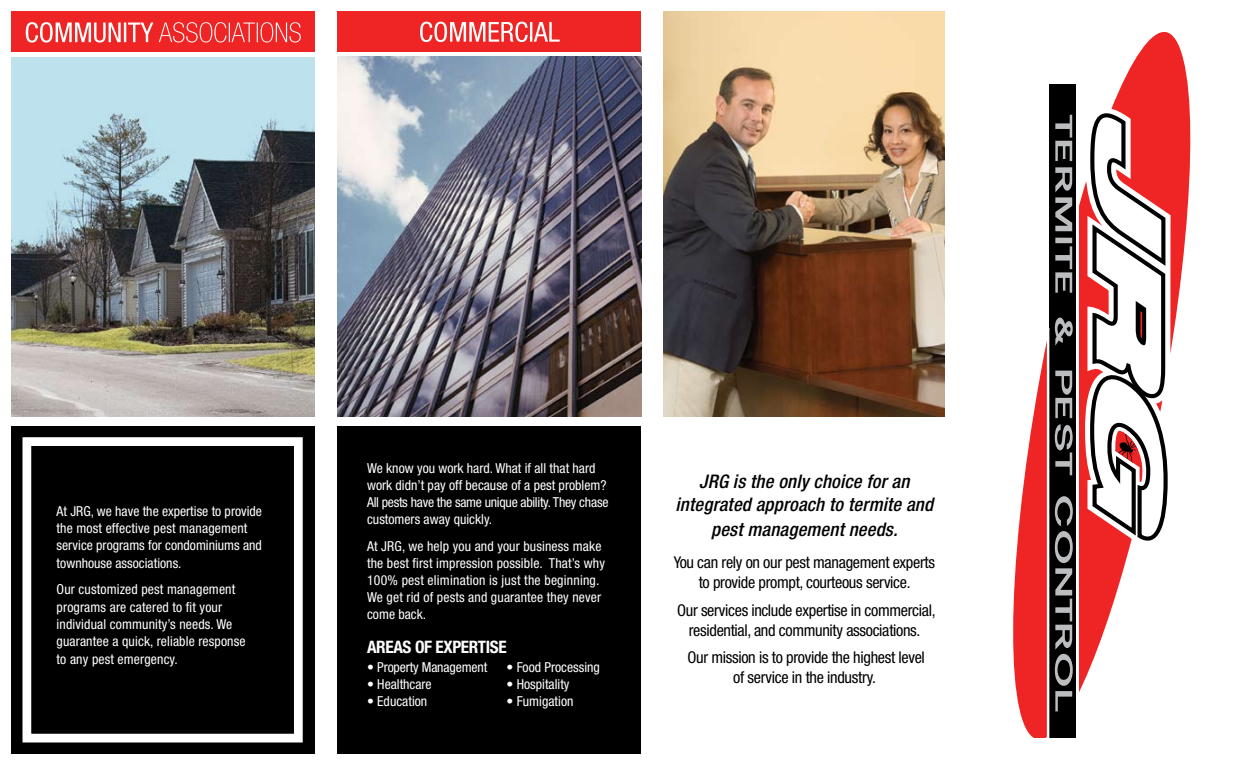
<style>
.page{position:relative;width:1260px;height:765px;background:#fff}
.page>*{position:absolute;margin:0;border:0;box-sizing:border-box;transform-origin:0 0}
.t1{font:italic 500 condensed 18.75px/22.5px "Helvetica Neue";letter-spacing:.01em;color:#000;text-align:center}
.t2{font:700 condensed 17.12px "Helvetica Neue";letter-spacing:-.02em;color:#fff}
.t3{font:condensed 16.25px/20px "Helvetica Neue";letter-spacing:-.02em;color:#000;text-align:center}
.t4{font:condensed 13.75px/17.1px "Helvetica Neue";letter-spacing:.01em;color:#fff}
.t5{font:condensed 13.75px "Helvetica Neue";letter-spacing:-.01em;color:#fff}
</style>
<div class="page">
<div style="left:11px;top:426px;width:304px;height:328px;background:#000"></div>
<div style="left:11px;top:11px;width:304px;height:41px;background:#ee2524"></div>
<img style="left:11px;top:57px;width:304px;height:359px">
<div style="left:338px;top:426px;width:303px;height:328px;background:#000"></div>
<div style="left:338px;top:11px;width:303px;height:41px;background:#ee2524"></div>
<svg style="left:26px;top:22px;width:275px;height:21px"></svg>
<svg style="left:420px;top:22px;width:140px;height:20px"></svg>
<img style="left:664px;top:11px;width:281px;height:405px">
<svg style="left:1013px;top:31px;width:178px;height:706px"></svg>
<div style="left:22px;top:437px;width:281px;height:305px;border:9px solid #fff"></div>
<img style="left:338px;top:56px;width:303px;height:360px">
<p class="t4" style="left:57px;top:502px;width:207px">At JRG, we have the expertise to provide the most effective pest management service programs for condominiums and townhouse associations.</p>
<p class="t4" style="left:57px;top:581px;width:191px">Our customized pest management programs are catered to fit your individual community’s needs. We guarantee a quick, reliable response to any pest emergency.</p>
<p class="t4" style="left:367px;top:459px;width:243px">We know you work hard. What if all that hard work didn’t pay off because of a pest problem?<br>All pests have the same unique ability. They chase customers away quickly.</p>
<p class="t4" style="left:367px;top:537px;width:239px">At JRG, we help you and your business make the best first impression possible. That’s why 100% pest elimination is just the beginning.<br>We get rid of pests and guarantee they never come back.</p>
<p class="t2" style="left:367px;top:636px;width:141px">AREAS OF EXPERTISE</p>
<p class="t5" style="left:367px;top:659px;width:122px">• Property Management</p>
<p class="t4" style="left:367px;top:676px;width:66px">• Healthcare</p>
<p class="t4" style="left:367px;top:693px;width:62px">• Education</p>
<p class="t4" style="left:507px;top:658px;width:95px">• Food Processing</p>
<p class="t4" style="left:507px;top:675px;width:64px">• Hospitality</p>
<p class="t4" style="left:507px;top:693px;width:68px">• Fumigation</p>
<h1 class="t1" style="left:676px;top:470px;width:259px">JRG is the only choice for an integrated approach to termite and</h1>
<h1 class="t1" style="left:711px;top:518px;width:188px">pest management needs.</h1>
<p class="t3" style="left:674px;top:553px;width:263px">You can rely on our pest management experts to provide prompt, courteous service.</p>
<p class="t3" style="left:677px;top:600px;width:260px">Our services include expertise in commercial, residential, and community associations.</p>
<p class="t3" style="left:687px;top:648px;width:239px">Our mission is to provide the highest level of service in the industry.</p>
</div>
